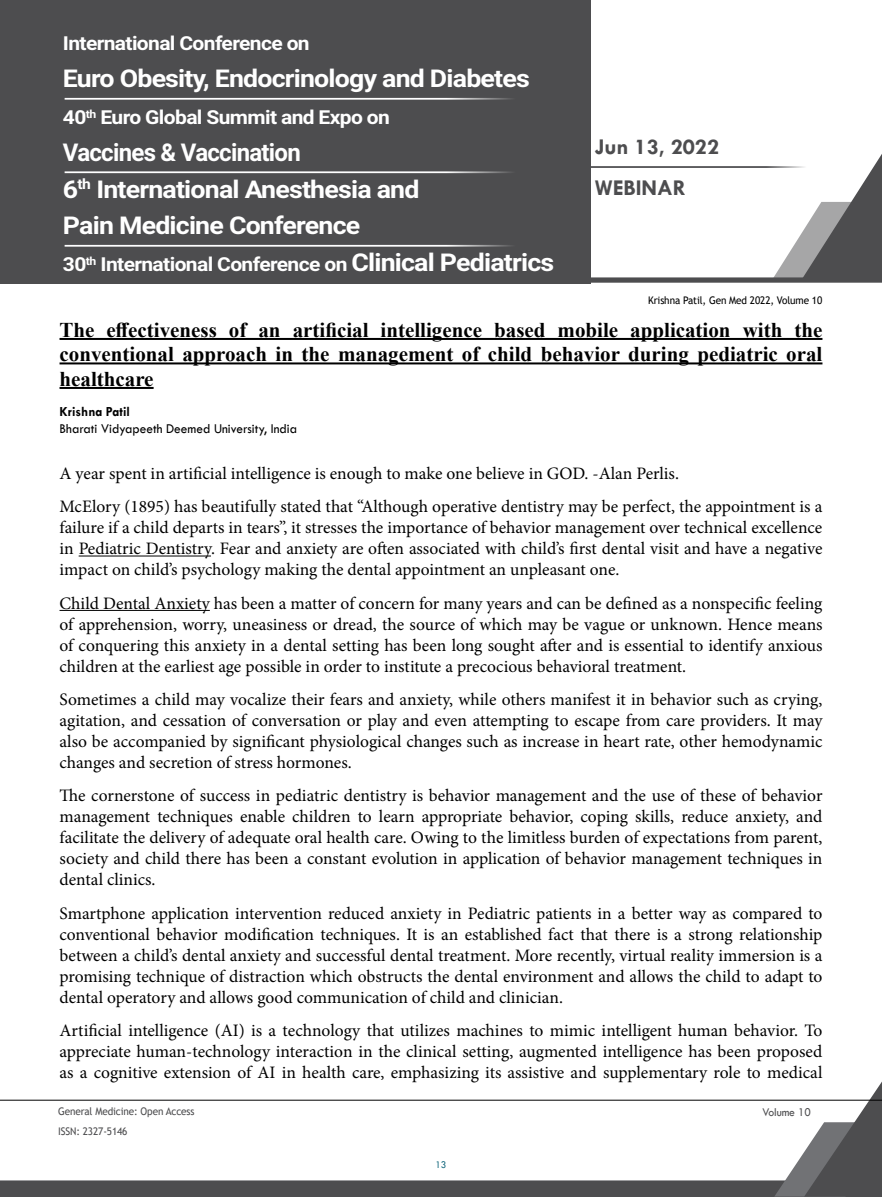
<style>
.page{position:relative;width:882px;height:1197px;background:#fff}
.page>*{position:absolute;margin:0;border:0;box-sizing:border-box;transform-origin:0 0}
.t1{font:700 24.5px/36.8px "Roboto";letter-spacing:-.03em;color:#fff}
.t2{font:700 24.5px "Roboto";letter-spacing:-.03em;color:#fff;scale:1.09 1}
.t3{font:700 22.75px/41.1px "Tw Cen";color:#4d4d4f}
.t4{font:700 21px/24.5px "Times New Roman";color:#000;text-align:justify}
.t5{font:700 19.25px "Roboto";letter-spacing:-.03em;color:#fff;scale:1.09 1}
.t6{font:17.5px/21px "Minion Pro";color:#000;text-align:justify}
.t7{font:14px "Tw Cen";color:#000;scale:.95 1}
.t8{font:700 14px "Tw Cen";color:#000;scale:.95 1}
.t9{font:12.25px "Tw Cen";letter-spacing:-.01em;color:#4d4d4f;scale:.95 1}
.t10{font:10.5px "Trebuchet MS";letter-spacing:-.01em;color:#4d4d4f;scale:.95 1}
.t11{font:10.5px "Trebuchet MS";letter-spacing:-.01em;color:#000;scale:.95 1}
.t12{font:10.5px "Tw Cen";color:#15697e;scale:.95 1}
.s1{font-size:24.5px}
</style>
<div class="page">
<svg style="left:0;top:1081px;width:882px;height:116px"></svg>
<hr style="left:0;top:1100px;width:882px;height:1px;background:#000">
<div style="left:0;top:0;width:590px;height:283px;background:#4d4d4f"></div>
<svg style="left:64px;top:153px;width:818px;height:130px"></svg>
<hr style="left:65px;top:98px;width:477px;height:2px;background:#fff">
<hr style="left:65px;top:171px;width:477px;height:2px;background:#fff">
<hr style="left:65px;top:245px;width:477px;height:2px;background:#fff">
<hr style="left:60px;top:338px;width:762px;height:2px;background:#000">
<hr style="left:60px;top:362px;width:762px;height:2px;background:#000">
<hr style="left:60px;top:387px;width:94px;height:2px;background:#000">
<hr style="left:79px;top:556px;width:132px;height:1px;background:#000">
<hr style="left:60px;top:610px;width:150px;height:1px;background:#000">
<p class="t5" style="left:63px;top:30px;width:228px">International Conference on</p>
<h1 class="t2" style="left:63px;top:61px;width:430px">Euro Obesity, Endocrinology and Diabetes</h1>
<p class="t5" style="left:63px;top:104px;width:302px">40<sup>th</sup> Euro Global Summit and Expo on</p>
<h1 class="t1" style="left:63px;top:133px;width:358px">Vaccines &amp; Vaccination<br>6<sup>th</sup> International Anesthesia and<br>Pain Medicine Conference</h1>
<p class="t5" style="left:63px;top:251px;width:452px">30<sup>th</sup> International Conference on <span class="s1">Clinical Pediatrics</span></p>
<h2 class="t3" style="left:595px;top:126px;width:126px">Jun 13, 2022<br>WEBINAR</h2>
<p class="t11" style="left:648px;top:293px;width:185px">Krishna Patil, Gen Med 2022, Volume 10</p>
<p class="t4" style="left:60px;top:317px;width:764px">The effectiveness of an artificial intelligence based mobile application with the conventional approach in the management of child behavior during pediatric oral healthcare</p>
<p class="t8" style="left:60px;top:403px;width:76px">Krishna Patil</p>
<p class="t7" style="left:60px;top:420px;width:252px">Bharati Vidyapeeth Deemed University, India</p>
<p class="t6" style="left:60px;top:457px;width:764px;line-height:33.4px">A year spent in artificial intelligence is enough to make one believe in GOD. ‑Alan Perlis.<br>McElory (1895) has beautifully stated that “Although operative dentistry may be perfect, the appointment is a</p>
<p class="t6" style="left:60px;top:517px;width:765px">failure if a child departs in tears”, it stresses the importance of behavior management over technical excellence in Pediatric Dentistry. Fear and anxiety are often associated with child’s first dental visit and have a negative impact on child’s psychology making the dental appointment an unpleasant one.</p>
<p class="t6" style="left:60px;top:593px;width:764px">Child Dental Anxiety has been a matter of concern for many years and can be defined as a nonspecific feeling of apprehension, worry, uneasiness or dread, the source of which may be vague or unknown. Hence means of conquering this anxiety in a dental setting has been long sought after and is essential to identify anxious children at the earliest age possible in order to institute a precocious behavioral treatment.</p>
<p class="t6" style="left:60px;top:689px;width:765px">Sometimes a child may vocalize their fears and anxiety, while others manifest it in behavior such as crying, agitation, and cessation of conversation or play and even attempting to escape from care providers. It may also be accompanied by significant physiological changes such as increase in heart rate, other hemodynamic changes and secretion of stress hormones.</p>
<p class="t6" style="left:60px;top:785px;width:764px">The cornerstone of success in pediatric dentistry is behavior management and the use of these of behavior management techniques enable children to learn appropriate behavior, coping skills, reduce anxiety, and facilitate the delivery of adequate oral health care. Owing to the limitless burden of expectations from parent, society and child there has been a constant evolution in application of behavior management techniques in dental clinics.</p>
<p class="t6" style="left:60px;top:903px;width:765px">Smartphone application intervention reduced anxiety in Pediatric patients in a better way as compared to conventional behavior modification techniques. It is an established fact that there is a strong relationship between a child’s dental anxiety and successful dental treatment. More recently, virtual reality immersion is a promising technique of distraction which obstructs the dental environment and allows the child to adapt to dental operatory and allows good communication of child and clinician.</p>
<p class="t6" style="left:60px;top:1020px;width:765px">Artificial intelligence (AI) is a technology that utilizes machines to mimic intelligent human behavior. To appreciate human-technology interaction in the clinical setting, augmented intelligence has been proposed as a cognitive extension of AI in health care, emphasizing its assistive and supplementary role to medical</p>
<p class="t10" style="left:58px;top:1105px;width:145px">General Medicine: Open Access</p>
<p class="t9" style="left:762px;top:1104px;width:53px">Volume 10</p>
<p class="t10" style="left:58px;top:1125px;width:75px">ISSN: 2327-5146</p>
<p class="t12" style="left:436px;top:1159px;width:13px">13</p>
</div>
